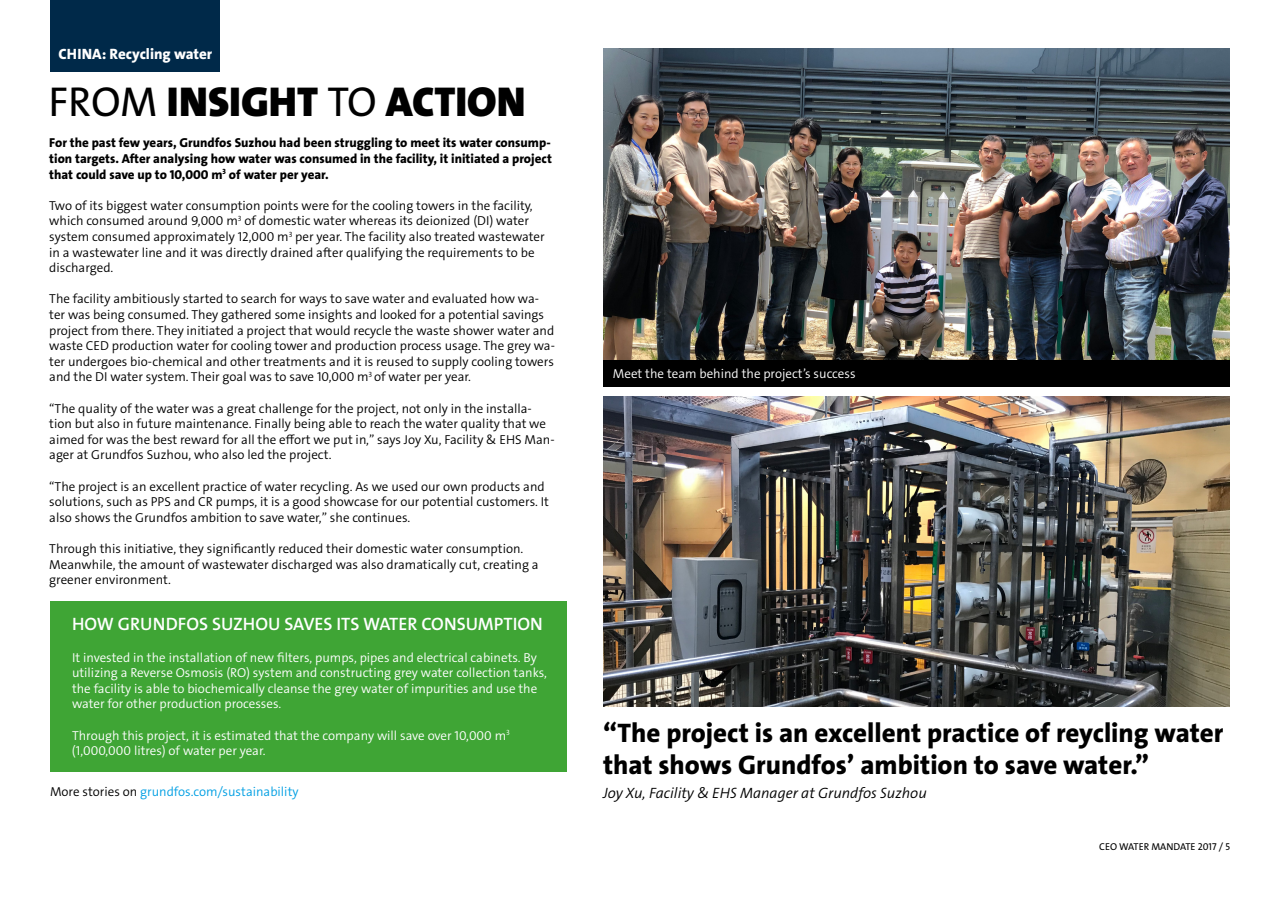
<style>
.page{position:relative;width:1280px;height:900px;background:#fff}
.page>*{position:absolute;margin:0;border:0;box-sizing:border-box;transform-origin:0 0}
.t1{font:42px "Grundfos The Sans V2 OT 9 BL";color:#000}
.t2{font:27px/32.4px "Grundfos The Sans V2 OT 8 XB";color:#000}
.t3{font:18px "Grundfos The Sans V2 OT 6 SB";color:#fff}
.t4{font:15px "Grundfos The Sans V2 OT 4 SL Italic";color:#000}
.t5{font:15px "Grundfos The Sans V2 OT 8 XB";color:#fff}
.t6{font:13px/15.6px "Grundfos The Sans V2 OT 4 SL";color:#000}
.t7{font:13px/15.6px "Grundfos The Sans V2 OT 4 SL";color:#fff}
.t8{font:13px/15.6px "Grundfos The Sans V2 OT 8 XB";color:#000;text-align:justify}
.t9{font:13px "Grundfos The Sans V2 OT 4 SL";color:#009fe3}
.t10{font:10px "Grundfos The Sans V2 OT 5 R";color:#000}
.s1{font-family:"Grundfos The Sans V2 OT 5 R"}
.s2{color:#000}
</style>
<div class="page">
<div style="left:50px;top:0;width:170px;height:72px;background:#002949"></div>
<img style="left:603px;top:48px;width:627px;height:339px">
<img style="left:603px;top:396px;width:627px;height:310px">
<div style="left:50px;top:601px;width:517px;height:171px;background:#3fa535"></div>
<div style="left:604px;top:360px;width:626px;height:27px;background:#000"></div>
<p class="t5" style="left:59px;top:44px;width:155px">CHINA: Recycling water</p>
<h1 class="t1" style="left:48px;top:75px;width:479px"><span class="s1">FROM</span> INSIGHT <span class="s1">TO</span> ACTION</h1>
<p class="t8" style="left:49px;top:135px;width:504px">For the past few years, Grundfos Suzhou had been struggling to meet its water consump&shy;tion targets. After analysing how water was consumed in the facility, it initiated a project that could save up to 10,000 m<sup>3</sup> of water per year.</p>
<p class="t6" style="left:49px;top:198px;width:497px">Two of its biggest water consumption points were for the cooling towers in the facility, which consumed around 9,000 m<sup>3</sup> of domestic water whereas its deionized (DI) water system consumed approximately 12,000 m<sup>3</sup> per year. The facility also treated wastewater in a wastewater line and it was directly drained after qualifying the requirements to be discharged.</p>
<p class="t6" style="left:49px;top:291px;width:507px">The facility ambitiously started to search for ways to save water and evaluated how wa&shy;ter was being consumed. They gathered some insights and looked for a potential savings project from there. They initiated a project that would recycle the waste shower water and waste CED production water for cooling tower and production process usage. The grey wa&shy;ter undergoes bio-chemical and other treatments and it is reused to supply cooling towers and the DI water system. Their goal was to save 10,000 m<sup>3</sup> of water per year.</p>
<p class="t6" style="left:49px;top:401px;width:507px">“The quality of the water was a great challenge for the project, not only in the installa&shy;tion but also in future maintenance. Finally being able to reach the water quality that we aimed for was the best reward for all the effort we put in,” says Joy Xu, Facility &amp; EHS Man&shy;ager at Grundfos Suzhou, who also led the project.</p>
<p class="t6" style="left:49px;top:479px;width:501px">“The project is an excellent practice of water recycling. As we used our own products and solutions, such as PPS and CR pumps, it is a good showcase for our potential customers. It also shows the Grundfos ambition to save water,” she continues.</p>
<p class="t6" style="left:49px;top:541px;width:491px">Through this initiative, they significantly reduced their domestic water consumption.<br>Meanwhile, the amount of wastewater discharged was also dramatically cut, creating a greener environment.</p>
<h3 class="t3" style="left:72px;top:613px;width:472px">HOW GRUNDFOS SUZHOU SAVES ITS WATER CONSUMPTION</h3>
<p class="t7" style="left:72px;top:650px;width:477px">It invested in the installation of new filters, pumps, pipes and electrical cabinets. By utilizing a Reverse Osmosis (RO) system and constructing grey water collection tanks, the facility is able to biochemically cleanse the grey water of impurities and use the water for other production processes.</p>
<p class="t7" style="left:72px;top:728px;width:439px">Through this project, it is estimated that the company will save over 10,000 m<sup>3 </sup>(1,000,000 litres) of water per year.</p>
<p class="t9" style="left:50px;top:783px;width:250px"><span class="s2">More stories on</span> grundfos.com/sustainability</p>
<p class="t7" style="left:613px;top:365px;width:244px">Meet the team behind the project’s success</p>
<h2 class="t2" style="left:603px;top:717px;width:622px">“The project is an excellent practice of reycling water that shows Grundfos’ ambition to save water.”</h2>
<p class="t4" style="left:603px;top:783px;width:325px">Joy Xu, Facility &amp; EHS Manager at Grundfos Suzhou</p>
<p class="t10" style="left:1099px;top:840px;width:132px">CEO WATER MANDATE 2017 / 5</p>
</div>
